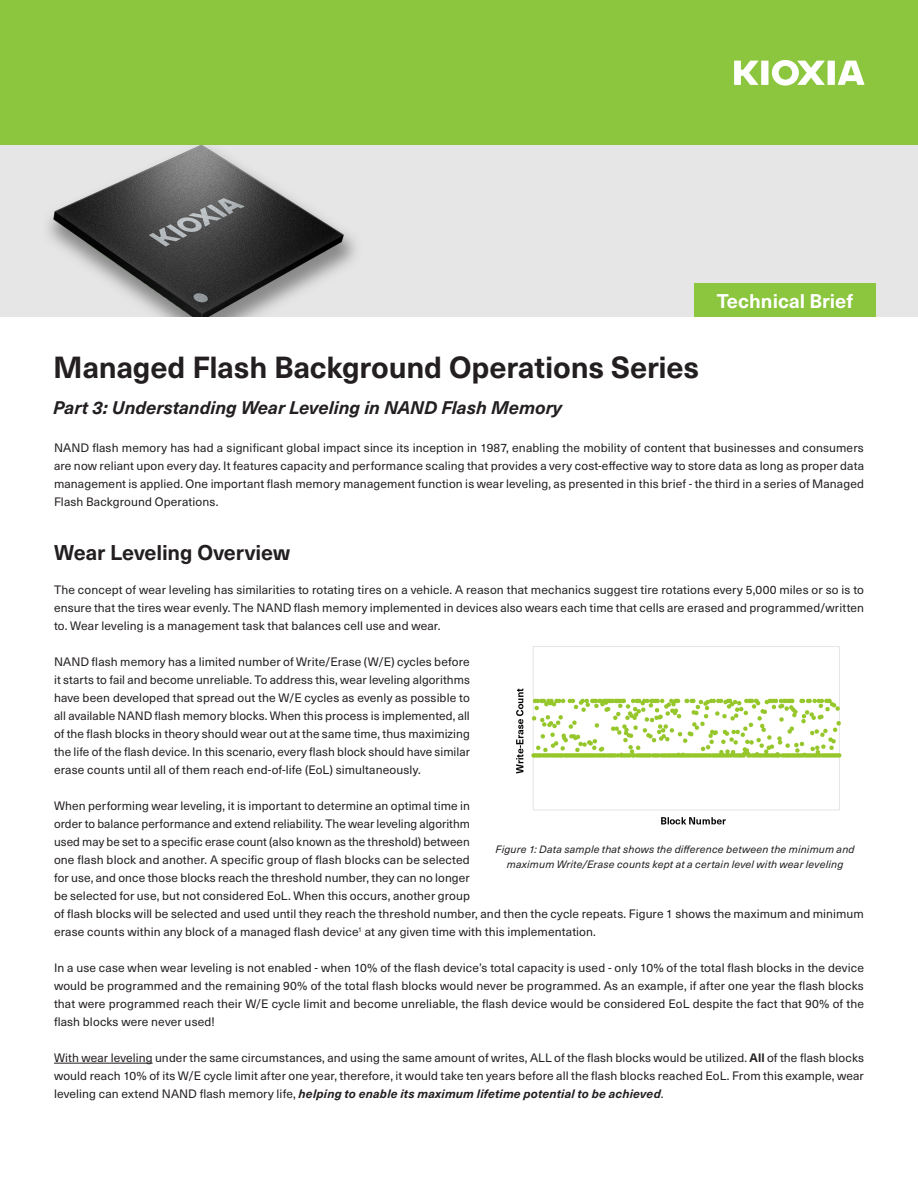
<style>
.page{position:relative;width:918px;height:1188px;background:#fff}
.page>*{position:absolute;margin:0;border:0;box-sizing:border-box;transform-origin:0 0}
.t1{font:700 30px "Neue Haas Unica W1 G";letter-spacing:-.005em;color:#231f20}
.t2{font:700 21px "Neue Haas Unica W1 G";letter-spacing:-.005em;color:#231f20}
.t3{font:700 19.5px "Neue Haas Unica W1 G";color:#fff}
.t4{font:italic 700 18px "Neue Haas Unica W1 G";color:#231f20}
.t5{font:12px/18px "Neue Haas Unica W1 G";letter-spacing:.01em;color:#231f20;text-align:justify}
.t6{font:italic 10.5px/15px "Neue Haas Unica W1 G";letter-spacing:.015em;color:#231f20;text-align:center}
.s1{font-weight:700}
.s2{font-weight:700;font-style:italic}
</style>
<div class="page">
<img style="left:0;top:145px;width:918px;height:172px">
<div style="left:0;top:0;width:918px;height:145px;background:#8bc63e"></div>
<svg style="left:734px;top:60px;width:131px;height:26px"></svg>
<div style="left:694px;top:284px;width:182px;height:33px;background:#8bc63e"></div>
<hr style="left:54px;top:1063px;width:99px;height:1px;background:#231f20">
<img style="left:516px;top:646px;width:326px;height:179px">
<h3 class="t3" style="left:717px;top:286px;width:138px">Technical Brief</h3>
<h1 class="t1" style="left:53px;top:344px;width:648px">Managed Flash Background Operations Series</h1>
<h3 class="t4" style="left:53px;top:394px;width:510px">Part 3: Understanding Wear Leveling in NAND Flash Memory</h3>
<p class="t5" style="left:54px;top:438px;width:812px">NAND flash memory has had a significant global impact since its inception in 1987, enabling the mobility of content that businesses and consumers are now reliant upon every day. It features capacity and performance scaling that provides a very cost-effective way to store data as long as proper data management is applied. One important flash memory management function is wear leveling, as presented in this brief - the third in a series of Managed Flash Background Operations.</p>
<h2 class="t2" style="left:54px;top:536px;width:238px">Wear Leveling Overview</h2>
<p class="t5" style="left:54px;top:580px;width:812px">The concept of wear leveling has similarities to rotating tires on a vehicle. A reason that mechanics suggest tire rotations every 5,000 miles or so is to ensure that the tires wear evenly. The NAND flash memory implemented in devices also wears each time that cells are erased and programmed/written to. Wear leveling is a management task that balances cell use and wear.</p>
<p class="t5" style="left:54px;top:652px;width:417px">NAND flash memory has a limited number of Write/Erase (W/E) cycles before it starts to fail and become unreliable. To address this, wear leveling algorithms have been developed that spread out the W/E cycles as evenly as possible to all available NAND flash memory blocks. When this process is implemented, all of the flash blocks in theory should wear out at the same time, thus maximizing the life of the flash device. In this scenario, every flash block should have similar erase counts until all of them reach end-of-life (EoL) simultaneously.</p>
<p class="t5" style="left:54px;top:796px;width:811px;text-align:left">When performing wear leveling, it is important to determine an optimal time in<br>order to balance performance and extend reliability. The wear leveling algorithm<br>used may be set to a specific erase count (also known as the threshold) between<br>one flash block and another. A specific group of flash blocks can be selected<br>for use, and once those blocks reach the threshold number, they can no longer<br>be selected for use, but not considered EoL. When this occurs, another group<br>of flash blocks will be selected and used until they reach the threshold number, and then the cycle repeats. Figure 1 shows the maximum and minimum erase counts within any block of a managed flash device<sup>1</sup> at any given time with this implementation.</p>
<p class="t5" style="left:54px;top:958px;width:812px">In a use case when wear leveling is not enabled - when 10% of the flash device’s total capacity is used - only 10% of the total flash blocks in the device would be programmed and the remaining 90% of the total flash blocks would never be programmed. As an example, if after one year the flash blocks that were programmed reach their W/E cycle limit and become unreliable, the flash device would be considered EoL despite the fact that 90% of the flash blocks were never used!</p>
<p class="t5" style="left:54px;top:1048px;width:812px">With wear leveling under the same circumstances, and using the same amount of writes, ALL of the flash blocks would be utilized. <span class="s1">All</span> of the flash blocks would reach 10% of its W/E cycle limit after one year, therefore, it would take ten years before all the flash blocks reached EoL. From this example, wear leveling can extend NAND flash memory life, <span class="s2">helping to enable its maximum lifetime potential to be achieved</span>.</p>
<p class="t6" style="left:496px;top:841px;width:361px">Figure 1: Data sample that shows the difference between the minimum and maximum Write/Erase counts kept at a certain level with wear leveling</p>
</div>
